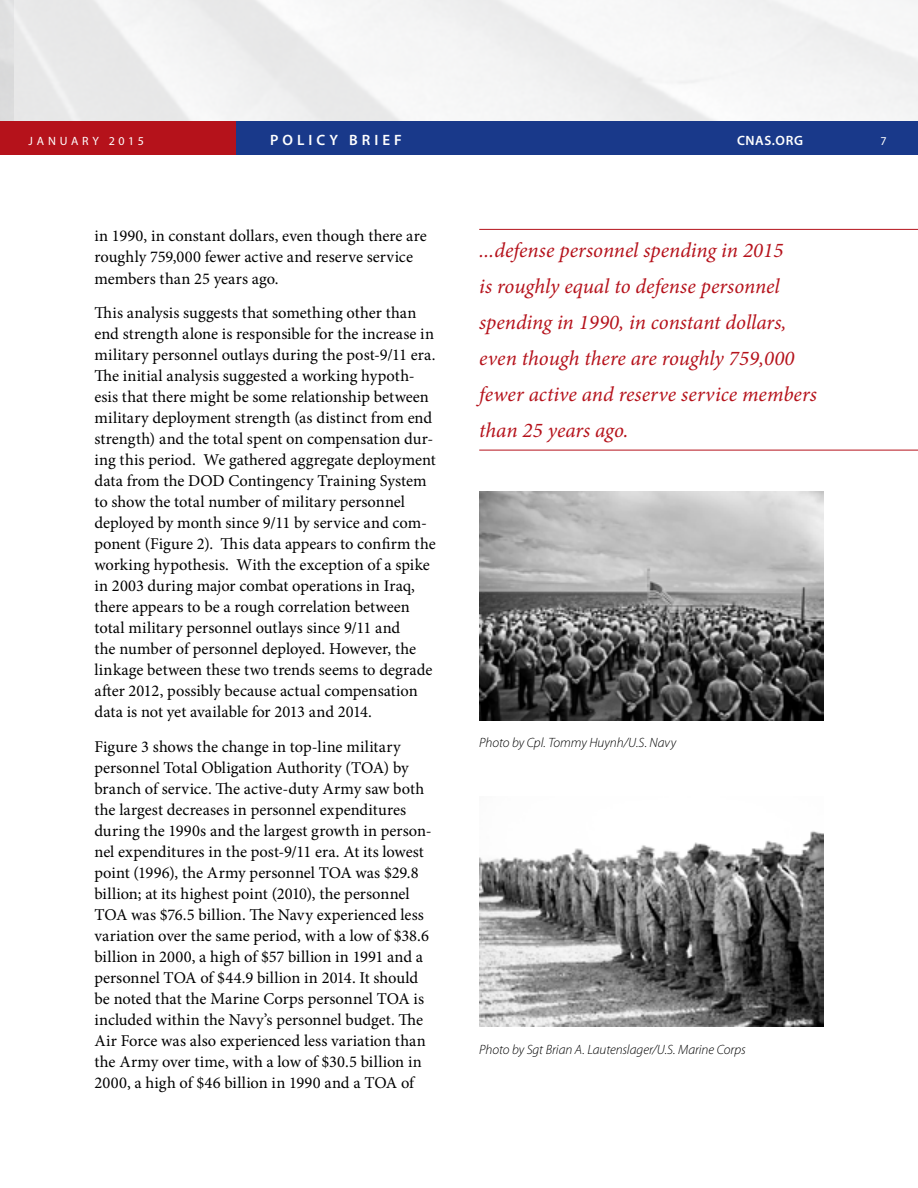
<style>
.page{position:relative;width:918px;height:1188px;background:#fff}
.page>*{position:absolute;margin:0;border:0;box-sizing:border-box;transform-origin:0 0}
.t1{font:italic 21px/36px "Minion Pro";color:#b5121b}
.t2{font:16.5px/21px "Minion Pro";color:#000}
.t3{font:600 15px "Myriad Pro";letter-spacing:.27em;color:#fff}
.t4{font:italic 300 13.5px "Myriad Pro";color:#000}
.t5{font:600 13.5px "Myriad Pro";letter-spacing:.045em;color:#fff}
.t6{font:12px "Myriad Pro";letter-spacing:.31em;color:#fff}
</style>
<div class="page">
<img style="left:0;top:0;width:918px;height:122px">
<div style="left:236px;top:122px;width:682px;height:33px;background:#19398a"></div>
<div style="left:0;top:122px;width:236px;height:33px;background:#b5121b"></div>
<img style="left:479px;top:831px;width:345px;height:195px">
<img style="left:479px;top:492px;width:345px;height:229px">
<hr style="left:479px;top:229px;width:439px;height:1px;background:#b5121b">
<hr style="left:479px;top:450px;width:439px;height:1px;background:#b5121b">
<p class="t6" style="left:29px;top:134px;width:117px">JANUARY 2015</p>
<p class="t3" style="left:270px;top:131px;width:133px">POLICY BRIEF</p>
<p class="t5" style="left:737px;top:132px;width:68px">CNAS.ORG</p>
<p class="t6" style="left:880px;top:134px;width:8px">7</p>
<p class="t2" style="left:94px;top:226px;width:334px">in 1990, in constant dollars, even though there are roughly 759,000 fewer active and reserve service members than 25 years ago.</p>
<p class="t2" style="left:94px;top:302px;width:343px">This analysis suggests that something other than end strength alone is responsible for the increase in military personnel outlays during the post-9/11 era.<br>The initial analysis suggested a working hypoth&shy;esis that there might be some relationship between military deployment strength (as distinct from end strength) and the total spent on compensation dur&shy;ing this period. We gathered aggregate deployment data from the DOD Contingency Training System to show the total number of military personnel deployed by month since 9/11 by service and com&shy;ponent (Figure 2). This data appears to confirm the working hypothesis. With the exception of a spike in 2003 during major combat operations in Iraq, there appears to be a rough correlation between total military personnel outlays since 9/11 and<br>the number of personnel deployed. However, the linkage between these two trends seems to degrade after 2012, possibly because actual compensation data is not yet available for 2013 and 2014.</p>
<p class="t2" style="left:94px;top:736px;width:339px">Figure 3 shows the change in top-line military personnel Total Obligation Authority (TOA) by branch of service. The active-duty Army saw both the largest decreases in personnel expenditures during the 1990s and the largest growth in person&shy;nel expenditures in the post-9/11 era. At its lowest point (1996), the Army personnel TOA was $29.8 billion; at its highest point (2010), the personnel TOA was $76.5 billion. The Navy experienced less variation over the same period, with a low of $38.6 billion in 2000, a high of $57 billion in 1991 and a personnel TOA of $44.9 billion in 2014. It should be noted that the Marine Corps personnel TOA is included within the Navy’s personnel budget. The Air Force was also experienced less variation than the Army over time, with a low of $30.5 billion in 2000, a high of $46 billion in 1990 and a TOA of</p>
<p class="t1" style="left:479px;top:232px;width:339px">...defense personnel spending in 2015<br>is roughly equal to defense personnel spending in 1990, in constant dollars, even though there are roughly 759,000 fewer active and reserve service members than 25 years ago.</p>
<p class="t4" style="left:479px;top:734px;width:198px">Photo by Cpl. Tommy Huynh/U.S. Navy</p>
<p class="t4" style="left:479px;top:1042px;width:268px">Photo by Sgt Brian A. Lautenslager/U.S. Marine Corps</p>
</div>
